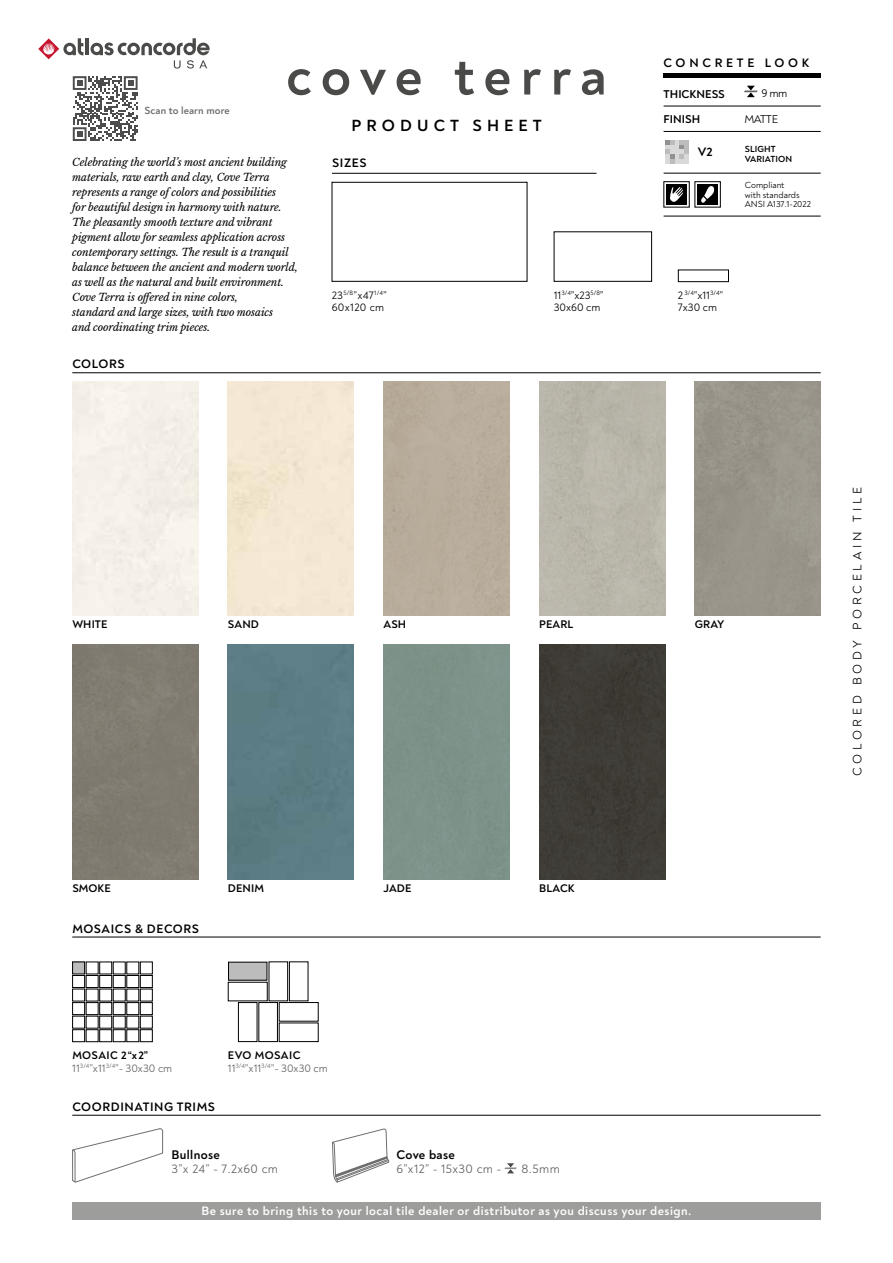
<style>
.page{position:relative;width:893px;height:1263px;background:#fff}
.page>*{position:absolute;margin:0;border:0;box-sizing:border-box;transform-origin:0 0}
.t1{font:700 55.5px "Noah";letter-spacing:.16em;color:#4a4a49}
.t2{font:700 16.5px "Noah";letter-spacing:.31em;color:#000}
.t3{font:12.75px "Noah";letter-spacing:.03em;color:#646363}
.t4{font:700 12.75px "Noah";letter-spacing:.03em;color:#000}
.t5{font:700 12.45px "Noah";letter-spacing:.04em;color:#fff}
.t6{font:700 12.45px "Noah";letter-spacing:.05em;color:#000}
.t7{font:12.45px "Noah";letter-spacing:.3em;color:#000}
.t8{font:700 12.45px "Noah";letter-spacing:.3em;color:#000}
.t9{font:700 11.55px "Noah";color:#000}
.t10{font:11.55px "Noah";letter-spacing:-.035em;color:#000}
.t11{font:11.25px/12.8px "Noah";color:#646363}
.t12{font:700 11.25px "Noah";letter-spacing:.01em;color:#000}
.t13{font:11.25px/12px "Noah";color:#000}
.t14{font:11.25px/12px "Noah";letter-spacing:.03em;color:#000}
.t15{font:italic 10.5px/15px "Libre Baskerville";letter-spacing:-.01em;color:#000}
.t16{font:700 10.5px "Noah";letter-spacing:.01em;color:#706f6f}
.t17{font:9px/9.8px "Noah";color:#000}
.t18{font:700 9px/10.5px "Noah";letter-spacing:.01em;color:#000}
.s1{font-weight:700;color:#000}
</style>
<div class="page">
<div style="left:539px;top:381px;width:126px;height:234px;background:#b9b6ab"></div>
<hr style="left:664px;top:73px;width:157px;height:4px;background:#000">
<hr style="left:72px;top:372px;width:749px;height:1px;background:#000">
<hr style="left:85px;top:38px;width:4px;height:17px;background:#4a4a49">
<svg style="left:91px;top:38px;width:119px;height:31px"></svg>
<svg style="left:38px;top:38px;width:45px;height:21px"></svg>
<div style="left:72px;top:1203px;width:749px;height:17px;background:#9d9d9c"></div>
<div style="left:695px;top:181px;width:26px;height:26px;border:1px solid #000"></div>
<div style="left:697px;top:184px;width:21px;height:21px;background:#000"></div>
<svg style="left:701px;top:186px;width:14px;height:17px"></svg>
<div style="left:666px;top:184px;width:21px;height:21px;background:#000"></div>
<svg style="left:670px;top:187px;width:13px;height:15px"></svg>
<svg style="left:744px;top:86px;width:13px;height:11px"></svg>
<hr style="left:664px;top:106px;width:157px;height:1px;background:#000">
<hr style="left:664px;top:131px;width:157px;height:1px;background:#000">
<hr style="left:664px;top:173px;width:157px;height:1px;background:#000">
<hr style="left:664px;top:216px;width:157px;height:1px;background:#000">
<svg style="left:665px;top:140px;width:24px;height:24px"></svg>
<svg style="left:72px;top:961px;width:81px;height:81px"></svg>
<div style="left:73px;top:962px;width:12px;height:12px;background:#bcbcbc"></div>
<div style="left:72px;top:962px;width:13px;height:12px;border:1px solid #000"></div>
<hr style="left:72px;top:937px;width:749px;height:1px;background:#000">
<hr style="left:72px;top:1115px;width:749px;height:1px;background:#000">
<svg style="left:72px;top:1128px;width:91px;height:55px"></svg>
<svg style="left:332px;top:1128px;width:58px;height:55px"></svg>
<svg style="left:505px;top:1163px;width:11px;height:10px"></svg>
<hr style="left:332px;top:173px;width:264px;height:1px;background:#000">
<div style="left:332px;top:182px;width:195px;height:100px;border:1px solid #000"></div>
<div style="left:554px;top:231px;width:98px;height:51px;border:1px solid #000"></div>
<div style="left:72px;top:645px;width:126px;height:234px;background:#807b71"></div>
<div style="left:228px;top:645px;width:126px;height:234px;background:#5b7c85"></div>
<div style="left:539px;top:645px;width:126px;height:234px;background:#3e3c35"></div>
<svg style="left:72px;top:76px;width:66px;height:65px"></svg>
<div style="left:678px;top:270px;width:51px;height:12px;border:1px solid #000"></div>
<div style="left:229px;top:962px;width:38px;height:18px;background:#bcbcbc"></div>
<div style="left:269px;top:961px;width:19px;height:40px;border:1px solid #000"></div>
<div style="left:289px;top:961px;width:19px;height:40px;border:1px solid #000"></div>
<div style="left:279px;top:1002px;width:40px;height:19px;border:1px solid #000"></div>
<div style="left:279px;top:1023px;width:40px;height:19px;border:1px solid #000"></div>
<div style="left:258px;top:1002px;width:20px;height:40px;border:1px solid #000"></div>
<div style="left:238px;top:1002px;width:19px;height:40px;border:1px solid #000"></div>
<p class="t8" style="left:664px;top:55px;width:147px">CONCRETE LOOK</p>
<h1 class="t1" style="left:286px;top:41px;width:322px">cove terra</h1>
<h2 class="t2" style="left:352px;top:115px;width:192px">PRODUCT SHEET</h2>
<p class="t9" style="left:664px;top:87px;width:63px">THICKNESS</p>
<p class="t10" style="left:761px;top:86px;width:28px">9 mm</p>
<p class="t9" style="left:664px;top:112px;width:38px">FINISH</p>
<p class="t10" style="left:744px;top:112px;width:35px">MATTE</p>
<p class="t6" style="left:698px;top:144px;width:16px">V2</p>
<p class="t18" style="left:745px;top:143px;width:49px">SLIGHT<br>VARIATION</p>
<p class="t16" style="left:145px;top:104px;width:87px">Scan to learn more</p>
<p class="t15" style="left:72px;top:155px;width:227px">Celebrating the world’s most ancient building materials, raw earth and clay, Cove Terra represents a range of colors and possibilities<br>for beautiful design in harmony with nature.<br>The pleasantly smooth texture and vibrant pigment allow for seamless application across contemporary settings. The result is a tranquil balance between the ancient and modern world, as well as the natural and built environment.<br>Cove Terra is offered in nine colors,<br>standard and large sizes, with two mosaics<br>and coordinating trim pieces.</p>
<p class="t6" style="left:332px;top:155px;width:36px">SIZES</p>
<p class="t17" style="left:745px;top:180px;width:68px">Compliant<br>with standards<br>ANSI A137.1-2022</p>
<p class="t14" style="left:332px;top:289px;width:57px">23<sup>5/8</sup>”x47<sup>1/4</sup>”<br>60x120 cm</p>
<p class="t13" style="left:554px;top:289px;width:51px">11<sup>3/4</sup>”x23<sup>5/8</sup>”<br>30x60 cm</p>
<p class="t13" style="left:678px;top:289px;width:47px">2 <sup>3/4</sup>”x11<sup>3/4</sup>”<br>7x30 cm</p>
<p class="t6" style="left:72px;top:356px;width:54px">COLORS</p>
<p class="t12" style="left:72px;top:617px;width:37px">WHITE</p>
<p class="t12" style="left:228px;top:617px;width:33px">SAND</p>
<p class="t12" style="left:384px;top:617px;width:24px">ASH</p>
<p class="t12" style="left:539px;top:617px;width:36px">PEARL</p>
<p class="t12" style="left:72px;top:881px;width:40px">SMOKE</p>
<p class="t6" style="left:72px;top:921px;width:128px">MOSAICS &amp; DECORS</p>
<p class="t12" style="left:228px;top:881px;width:38px">DENIM</p>
<p class="t12" style="left:384px;top:881px;width:29px">JADE</p>
<p class="t12" style="left:539px;top:881px;width:37px">BLACK</p>
<p class="t11" style="left:72px;top:1049px;width:101px"><span class="s1">MOSAIC 2 “x 2”<br></span>11<sup>3/4</sup>”x11<sup>3/4</sup>”- 30x30 cm</p>
<p class="t11" style="left:228px;top:1049px;width:101px"><span class="s1">EVO MOSAIC<br></span>11<sup>3/4</sup>”x11<sup>3/4</sup>”- 30x30 cm</p>
<p class="t6" style="left:72px;top:1099px;width:144px">COORDINATING TRIMS</p>
<p class="t4" style="left:171px;top:1147px;width:50px">Bullnose</p>
<p class="t3" style="left:171px;top:1161px;width:108px">3”x 24” - 7.2x60 cm</p>
<p class="t4" style="left:396px;top:1147px;width:60px">Cove base</p>
<p class="t3" style="left:396px;top:1161px;width:107px">6”x12” - 15x30 cm -</p>
<p class="t3" style="left:522px;top:1161px;width:40px">8.5mm</p>
<p class="t12" style="left:695px;top:617px;width:31px">GRAY</p>
<p class="t5" style="left:201px;top:1203px;width:492px">Be sure to bring this to your local tile dealer or distributor as you discuss your design.</p>
<p class="t7" style="left:850px;top:776px;width:290px;rotate:-90deg">COLORED BODY PORCELAIN TILE</p>
</div>
